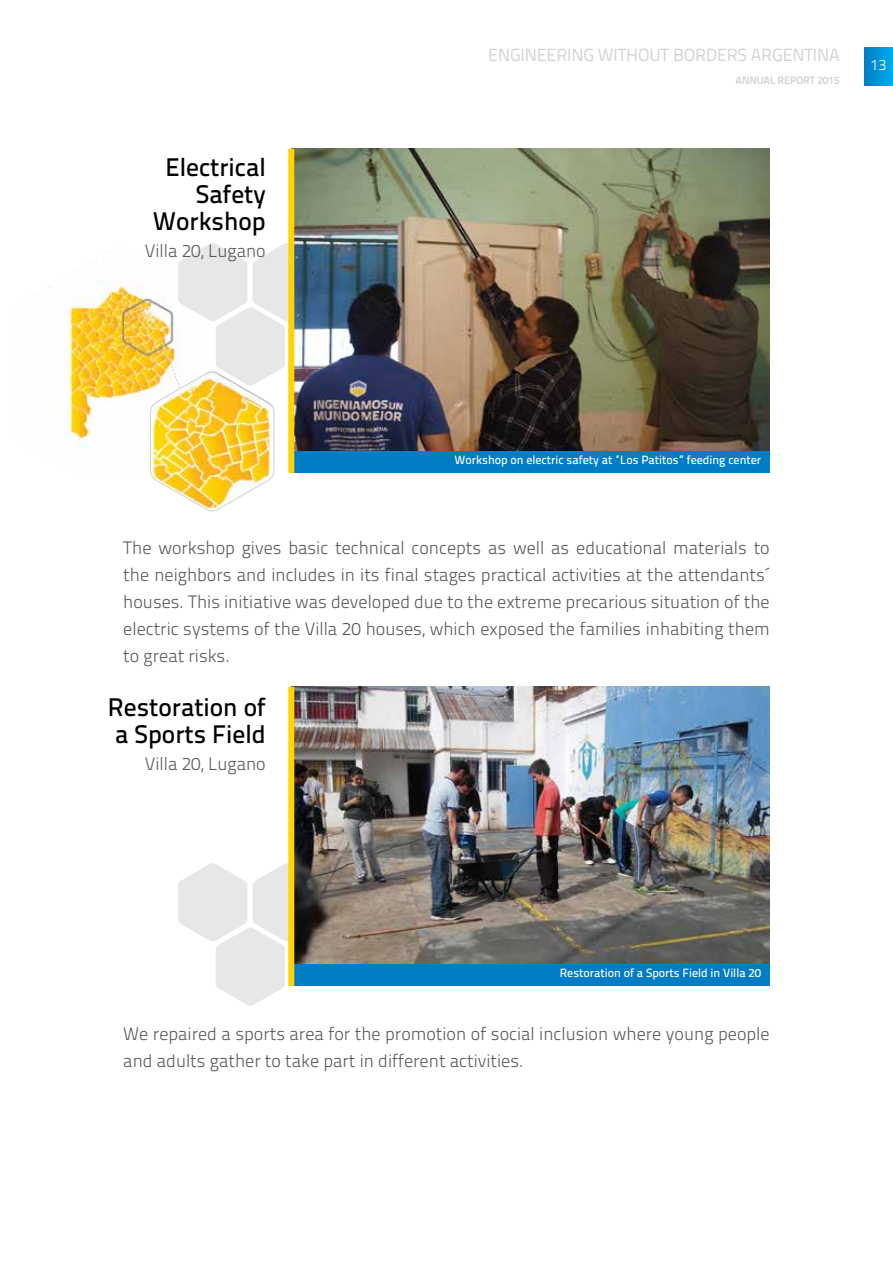
<style>
.page{position:relative;width:893px;height:1263px;background:#fff}
.page>*{position:absolute;margin:0;border:0;box-sizing:border-box;transform-origin:0 0}
.t1{font:500 25.5px/27px "Titillium Text 22 L";color:#000}
.t2{font:300 18px/27px "Titillium Text 22 L";color:#58595b}
.t3{font:17.7px "Titillium Text 22 L";letter-spacing:-.01em;color:#d1d3d4}
.t4{font:300 15px "Titillium Text 22 L";color:#fff}
.t5{font:500 12px "Titillium Text 22 L";color:#fff}
.t6{font:700 10.8px "Titillium Text 22 L";letter-spacing:-.01em;color:#d1d3d4}
</style>
<div class="page">
<svg style="left:178px;top:863px;width:110px;height:143px"></svg>
<div style="left:865px;top:48px;width:28px;height:38px;background:linear-gradient(to right,#007ec5,#00a9eb)"></div>
<img style="left:294px;top:687px;width:476px;height:278px">
<div style="left:291px;top:965px;width:479px;height:21px;background:#007dc5"></div>
<div style="left:288px;top:687px;width:6px;height:299px;background:#ffd400"></div>
<img style="left:32px;top:280px;width:118px;height:173px">
<svg style="left:150px;top:243px;width:138px;height:268px"></svg>
<img style="left:294px;top:149px;width:476px;height:303px">
<div style="left:291px;top:452px;width:479px;height:21px;background:#007dc5"></div>
<div style="left:288px;top:149px;width:6px;height:324px;background:#ffd400"></div>
<h1 class="t1" style="left:153px;top:152px;width:114px;text-align:right">Electrical<br>Safety<br>Workshop</h1>
<p class="t2" style="left:145px;top:236px;width:122px">Villa 20, Lugano</p>
<p class="t3" style="left:488px;top:42px;width:352px">ENGINEERING WITHOUT BORDERS ARGENTINA</p>
<p class="t6" style="left:736px;top:71px;width:106px">ANNUAL REPORT 2015</p>
<p class="t4" style="left:871px;top:54px;width:17px">13</p>
<p class="t5" style="left:454px;top:451px;width:308px">Workshop on electric safety at “Los Patitos” feeding center</p>
<p class="t2" style="left:123px;top:533px;width:648px;text-align:justify">The workshop gives basic technical concepts as well as educational materials to the neighbors and includes in its final stages practical activities at the attendants´ houses. This initiative was developed due to the extreme precarious situation of the electric systems of the Villa 20 houses, which exposed the families inhabiting them to great risks.</p>
<h1 class="t1" style="left:108px;top:692px;width:159px">Restoration of a Sports Field</h1>
<p class="t2" style="left:145px;top:749px;width:122px">Villa 20, Lugano</p>
<p class="t5" style="left:560px;top:964px;width:203px">Restoration of a Sports Field in Villa 20</p>
<p class="t2" style="left:123px;top:1019px;width:648px">We repaired a sports area for the promotion of social inclusion where young people and adults gather to take part in different activities.</p>
</div>
